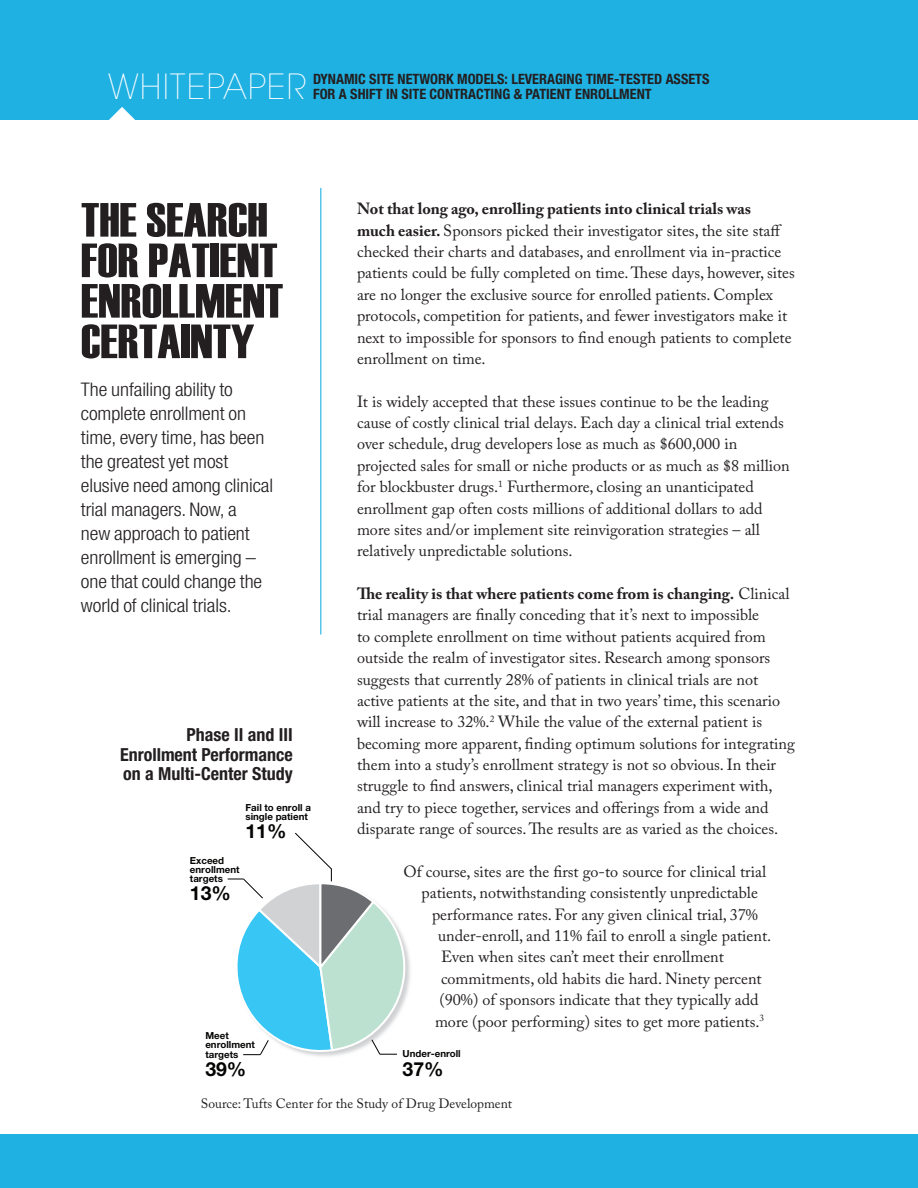
<style>
.page{position:relative;width:918px;height:1188px;background:#fff}
.page>*{position:absolute;margin:0;border:0;box-sizing:border-box;transform-origin:0 0}
.t1{font:48px/40.5px "Haettenschweiler";color:#231f20;scale:1.1 1}
.t2{font:200 34.5px "Avant Garde";letter-spacing:.035em;color:#fff}
.t3{font:700 19.5px "Helvetica Neue";color:#040503}
.t4{font:300 condensed 18.75px/24px "Helvetica Neue LT Std";letter-spacing:-.005em;color:#231f20;scale:1.08 1}
.t5{font:700 condensed 18px/19.5px "Helvetica Neue";color:#231f20;text-align:justify}
.t6{font:16.2px/21.3px "Adobe Caslon Pro";color:#231f20}
.t7{font:700 condensed 14.25px "Helvetica Neue";color:#231f20}
.t8{font:13.5px "Adobe Caslon Pro";color:#231f20}
.t9{font:700 9.75px/9.1px "Helvetica Neue";color:#040503}
.s1{font-weight:700}
</style>
<div class="page">
<div style="left:0;top:1134px;width:918px;height:54px;background:#20b1e3"></div>
<hr style="left:320px;top:188px;width:1px;height:447px;background:#20b1e3">
<div style="left:0;top:0;width:918px;height:120px;background:#20b1e3"></div>
<svg style="left:109px;top:107px;width:26px;height:13px"></svg>
<svg style="left:228px;top:832px;width:182px;height:224px"></svg>
<p class="t2" style="left:108px;top:66px;width:200px">WHITEPAPER</p>
<p class="t7" style="left:313px;top:70px;width:398px">DYNAMIC SITE NETWORK MODELS: LEVERAGING TIME-TESTED ASSETS</p>
<p class="t7" style="left:313px;top:85px;width:340px">FOR A SHIFT IN SITE CONTRACTING &amp; PATIENT ENROLLMENT</p>
<p class="t6" style="left:357px;top:198px;width:439px"><span class="s1">Not that long ago, enrolling patients into clinical trials was<br>much easier.</span> Sponsors picked their investigator sites, the site staff checked their charts and databases, and enrollment via in-practice patients could be fully completed on time. These days, however, sites are no longer the exclusive source for enrolled patients. Complex protocols, competition for patients, and fewer investigators make it next to impossible for sponsors to find enough patients to complete enrollment on time.</p>
<p class="t6" style="left:357px;top:390px;width:434px">It is widely accepted that these issues continue to be the leading cause of costly clinical trial delays. Each day a clinical trial extends over schedule, drug developers lose as much as $600,000 in projected sales for small or niche products or as much as $8 million for blockbuster drugs.<sup>1</sup> Furthermore, closing an unanticipated enrollment gap often costs millions of additional dollars to add more sites and/or implement site reinvigoration strategies – all relatively unpredictable solutions.</p>
<p class="t6" style="left:357px;top:583px;width:439px"><span class="s1">The reality is that where patients come from is changing.</span> Clinical trial managers are finally conceding that it’s next to impossible<br>to complete enrollment on time without patients acquired from outside the realm of investigator sites. Research among sponsors suggests that currently 28% of patients in clinical trials are not active patients at the site, and that in two years’ time, this scenario will increase to 32%.<sup>2</sup> While the value of the external patient is becoming more apparent, finding optimum solutions for integrating them into a study’s enrollment strategy is not so obvious. In their struggle to find answers, clinical trial managers experiment with, and try to piece together, services and offerings from a wide and disparate range of sources. The results are as varied as the choices.</p>
<p class="t6" style="left:404px;top:861px;width:364px">Of course, sites are the first go-to source for clinical trial</p>
<p class="t6" style="left:422px;top:882px;width:338px">patients, notwithstanding consistently unpredictable</p>
<p class="t6" style="left:432px;top:903px;width:328px">performance rates. For any given clinical trial, 37%</p>
<p class="t6" style="left:438px;top:925px;width:335px">under-enroll, and 11% fail to enroll a single patient.</p>
<p class="t6" style="left:441px;top:946px;width:284px">Even when sites can’t meet their enrollment</p>
<p class="t6" style="left:441px;top:968px;width:322px">commitments, old habits die hard. Ninety percent</p>
<p class="t6" style="left:440px;top:989px;width:321px">(90%) of sponsors indicate that they typically add</p>
<p class="t6" style="left:435px;top:1010px;width:331px">more (poor performing) sites to get more patients.<sup>3</sup></p>
<p class="t1" style="left:81px;top:197px;width:185px">THE SEARCH<br>FOR PATIENT<br>ENROLLMENT<br>CERTAINTY</p>
<p class="t4" style="left:81px;top:377px;width:179px">The unfailing ability to complete enrollment on time, every time, has been the greatest yet most elusive need among clinical trial managers. Now, a<br>new approach to patient enrollment is emerging – one that could change the world of clinical trials.</p>
<p class="t5" style="left:120px;top:725px;width:174px;text-indent:67px">Phase II and III Enrollment Performance on a Multi-Center Study</p>
<p class="t9" style="left:245px;top:803px;width:67px">Fail to enroll a single patient</p>
<p class="t3" style="left:245px;top:819px;width:43px">11%</p>
<p class="t9" style="left:190px;top:855px;width:51px">Exceed enrollment targets</p>
<p class="t3" style="left:190px;top:881px;width:43px">13%</p>
<p class="t9" style="left:205px;top:1031px;width:51px">Meet enrollment targets</p>
<p class="t3" style="left:205px;top:1057px;width:43px">39%</p>
<p class="t9" style="left:403px;top:1049px;width:60px">Under-enroll</p>
<p class="t3" style="left:403px;top:1057px;width:43px">37%</p>
<p class="t8" style="left:201px;top:1095px;width:313px">Source: Tufts Center for the Study of Drug Development</p>
</div>
